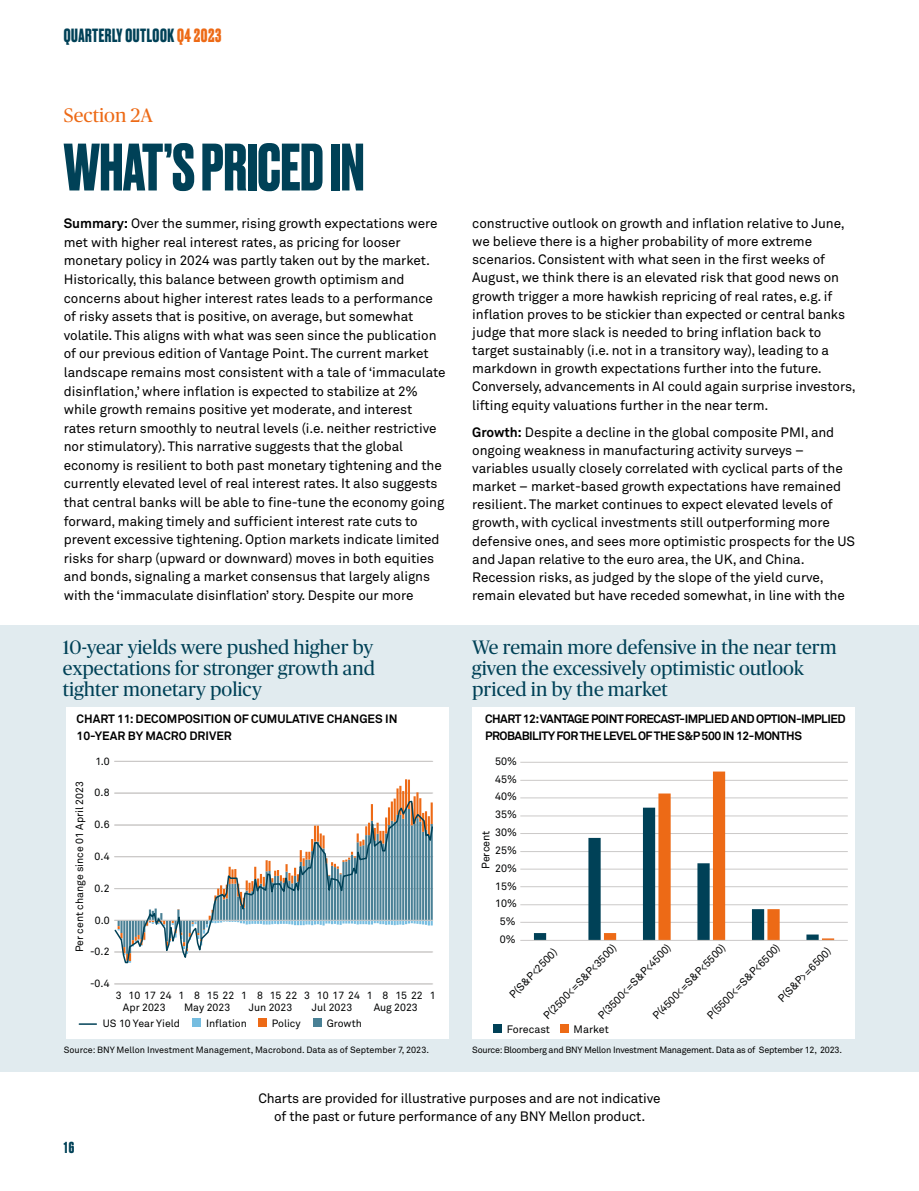
<style>
.page{position:relative;width:919px;height:1191px;background:#fff}
.page>*{position:absolute;margin:0;border:0;box-sizing:border-box;transform-origin:0 0}
.t1{font:700 63px "Druk";color:#004157}
.t2{font:19.5px/21px "Publico Headline";color:#004157;text-align:justify}
.t3{font:19.5px "Publico Headline";color:#ed6a16}
.t4{font:700 18px "Druk";letter-spacing:.03em;color:#004157}
.t5{font:700 15px "Druk";color:#004157}
.t6{font:13.5px/18.6px "Akkurat Pro";letter-spacing:-.005em;color:#000}
.t7{font:700 12px/16.5px "Akkurat Pro";letter-spacing:-.04em;color:#000}
.t8{font:700 12px/16.5px "Akkurat Pro";color:#000}
.t9{font:10.65px "Akkurat Pro";color:#010202}
.t10{font:10.5px/11.9px "Akkurat Pro";color:#010202;text-align:center}
.t11{font:9px "Akkurat Pro";letter-spacing:-.025em;color:#000}
.t12{font:9px "Akkurat Pro";color:#000}
.s1{color:#ed6a16}
.s2{font-weight:700}
</style>
<div class="page">
<div style="left:0;top:625px;width:918px;height:446px;background:#e1ebef"></div>
<div style="left:66px;top:707px;width:383px;height:332px;background:#fff"></div>
<svg style="left:79px;top:1023px;width:17px;height:1px"></svg>
<div style="left:192px;top:1018px;width:9px;height:8px;background:#76bde0"></div>
<div style="left:259px;top:1018px;width:8px;height:8px;background:#ed6a16"></div>
<div style="left:314px;top:1018px;width:8px;height:8px;background:#498095"></div>
<hr style="left:114px;top:793px;width:318px;height:1px;background:#cbc9c8">
<hr style="left:114px;top:983px;width:319px;height:1px;background:#cbc9c8">
<hr style="left:114px;top:792px;width:319px;height:1px;background:#cbc9c8">
<hr style="left:114px;top:761px;width:319px;height:1px;background:#cbc9c8">
<svg style="left:118px;top:779px;width:314px;height:20px"></svg>
<svg style="left:114px;top:799px;width:319px;height:165px"></svg>
<div style="left:472px;top:707px;width:383px;height:332px;background:#fff"></div>
<div style="left:493px;top:1024px;width:8px;height:8px;background:#004157"></div>
<div style="left:560px;top:1024px;width:8px;height:8px;background:#ed6a16"></div>
<hr style="left:520px;top:762px;width:327px;height:1px;background:#cbc9c8">
<hr style="left:520px;top:780px;width:327px;height:1px;background:#cbc9c8">
<hr style="left:520px;top:797px;width:327px;height:1px;background:#cbc9c8">
<hr style="left:520px;top:815px;width:327px;height:1px;background:#cbc9c8">
<hr style="left:520px;top:833px;width:327px;height:1px;background:#cbc9c8">
<hr style="left:520px;top:851px;width:327px;height:1px;background:#cbc9c8">
<hr style="left:520px;top:868px;width:327px;height:1px;background:#cbc9c8">
<hr style="left:520px;top:886px;width:327px;height:1px;background:#cbc9c8">
<hr style="left:520px;top:904px;width:327px;height:1px;background:#cbc9c8">
<hr style="left:520px;top:922px;width:327px;height:1px;background:#cbc9c8">
<svg style="left:534px;top:771px;width:300px;height:169px"></svg>
<hr style="left:520px;top:940px;width:327px;height:1px;background:#cbc9c8">
<h3 class="t4" style="left:64px;top:23px;width:159px">QUARTERLY OUTLOOK <span class="s1">Q4 2023</span></h3>
<h2 class="t3" style="left:64px;top:102px;width:91px">Section 2A</h2>
<h1 class="t1" style="left:64px;top:124px;width:302px">WHAT’S PRICED IN</h1>
<p class="t6" style="left:64px;top:214px;width:383px"><span class="s2">Summary:</span> Over the summer, rising growth expectations were met with higher real interest rates, as pricing for looser monetary policy in 2024 was partly taken out by the market.<br>Historically, this balance between growth optimism and concerns about higher interest rates leads to a performance of risky assets that is positive, on average, but somewhat volatile. This aligns with what was seen since the publication of our previous edition of Vantage Point. The current market landscape remains most consistent with a tale of ‘immaculate disinflation,’ where inflation is expected to stabilize at 2% while growth remains positive yet moderate, and interest rates return smoothly to neutral levels (i.e. neither restrictive nor stimulatory). This narrative suggests that the global economy is resilient to both past monetary tightening and the currently elevated level of real interest rates. It also suggests that central banks will be able to fine-tune the economy going forward, making timely and sufficient interest rate cuts to prevent excessive tightening. Option markets indicate limited risks for sharp (upward or downward) moves in both equities and bonds, signaling a market consensus that largely aligns with the ‘immaculate disinflation’ story. Despite our more</p>
<p class="t6" style="left:472px;top:215px;width:385px;line-height:18.1px">constructive outlook on growth and inflation relative to June, we believe there is a higher probability of more extreme scenarios. Consistent with what seen in the first weeks of August, we think there is an elevated risk that good news on growth trigger a more hawkish repricing of real rates, e.g. if inflation proves to be stickier than expected or central banks judge that more slack is needed to bring inflation back to target sustainably (i.e. not in a transitory way), leading to a markdown in growth expectations further into the future.<br>Conversely, advancements in AI could again surprise investors, lifting equity valuations further in the near term.</p>
<p class="t6" style="left:472px;top:423px;width:384px;line-height:18.1px"><span class="s2">Growth:</span> Despite a decline in the global composite PMI, and ongoing weakness in manufacturing activity surveys – variables usually closely correlated with cyclical parts of the market – market-based growth expectations have remained resilient. The market continues to expect elevated levels of growth, with cyclical investments still outperforming more defensive ones, and sees more optimistic prospects for the US and Japan relative to the euro area, the UK, and China.<br>Recession risks, as judged by the slope of the yield curve, remain elevated but have receded somewhat, in line with the</p>
<h2 class="t2" style="left:63px;top:635px;width:314px">10-year yields were pushed higher by expectations for stronger growth and tighter monetary policy</h2>
<h2 class="t2" style="left:472px;top:635px;width:366px;text-align:left">We remain more defensive in the near term given the excessively optimistic outlook priced in by the market</h2>
<p class="t8" style="left:77px;top:711px;width:322px">CHART 11: DECOMPOSITION OF CUMULATIVE CHANGES IN<br>10-‑YEAR BY MACRO DRIVER</p>
<p class="t10" style="left:96px;top:755px;width:15px">1.0</p>
<p class="t10" style="left:74px;top:952px;width:173px;rotate:-90deg">Per cent change since 01 April 2023</p>
<p class="t10" style="left:95px;top:787px;width:16px">0.8</p>
<p class="t10" style="left:95px;top:819px;width:16px">0.6</p>
<p class="t10" style="left:95px;top:850px;width:16px">0.4</p>
<p class="t10" style="left:95px;top:882px;width:16px">0.2</p>
<p class="t10" style="left:95px;top:914px;width:16px">0.0</p>
<p class="t10" style="left:90px;top:946px;width:21px">-0.2</p>
<p class="t10" style="left:90px;top:978px;width:21px">-0.4</p>
<p class="t10" style="left:116px;top:989px;width:57px">3 10 17 24</p>
<p class="t10" style="left:207px;top:989px;width:29px">15 22</p>
<p class="t10" style="left:123px;top:1001px;width:44px">Apr 2023</p>
<p class="t10" style="left:184px;top:1001px;width:48px">May 2023</p>
<p class="t10" style="left:304px;top:989px;width:57px">3 10 17 24<br>Jul 2023</p>
<p class="t10" style="left:373px;top:1001px;width:46px">Aug 2023</p>
<p class="t10" style="left:178px;top:989px;width:23px">1 8</p>
<p class="t10" style="left:241px;top:989px;width:7px">1</p>
<p class="t10" style="left:249px;top:989px;width:50px;text-align:left;text-indent:21px">15 22<br>Jun 2023</p>
<p class="t10" style="left:257px;top:989px;width:7px">8</p>
<p class="t10" style="left:367px;top:989px;width:70px">1 8 1522 1</p>
<p class="t10" style="left:103px;top:1017px;width:79px">US 10 Year Yield</p>
<p class="t10" style="left:206px;top:1017px;width:42px">Inflation</p>
<p class="t10" style="left:272px;top:1017px;width:30px">Policy</p>
<p class="t10" style="left:327px;top:1017px;width:37px">Growth</p>
<p class="t7" style="left:485px;top:711px;width:362px">CHART 12: VANTAGE POINT FORECAST-IMPLIED AND OPTION-IMPLIED<br>PROBABILITY FOR THE LEVEL OF THE S&amp;P 500 IN 12-MONTHS</p>
<p class="t9" style="left:495px;top:755px;width:23px">50%</p>
<p class="t9" style="left:495px;top:773px;width:23px">45%</p>
<p class="t9" style="left:495px;top:790px;width:23px">40%</p>
<p class="t9" style="left:495px;top:808px;width:23px">35%</p>
<p class="t9" style="left:495px;top:826px;width:23px">30%</p>
<p class="t9" style="left:479px;top:869px;width:40px;rotate:-90deg">Percent</p>
<p class="t9" style="left:495px;top:844px;width:23px">25%</p>
<p class="t9" style="left:495px;top:861px;width:23px">20%</p>
<p class="t9" style="left:495px;top:879px;width:23px">15%</p>
<p class="t9" style="left:495px;top:897px;width:23px">10%</p>
<p class="t9" style="left:500px;top:915px;width:17px">5%</p>
<p class="t9" style="left:500px;top:933px;width:17px">0%</p>
<p class="t9" style="left:540px;top:1013px;width:101px;rotate:-46deg">P(2500&lt;=S&amp;P&lt;3500)</p>
<p class="t9" style="left:595px;top:1013px;width:101px;rotate:-46deg">P(3500&lt;=S&amp;P&lt;4500)</p>
<p class="t9" style="left:649px;top:1013px;width:101px;rotate:-46deg">P(4500&lt;=S&amp;P&lt;5500)</p>
<p class="t9" style="left:704px;top:1013px;width:101px;rotate:-46deg">P(5500&lt;=S&amp;P&lt;6500)</p>
<p class="t9" style="left:775px;top:996px;width:72px;rotate:-46deg">P(S&amp;P&gt;=6500)</p>
<p class="t9" style="left:506px;top:992px;width:65px;rotate:-46deg">P(S&amp;P&lt;2500)</p>
<p class="t9" style="left:506px;top:1023px;width:45px">Forecast</p>
<p class="t9" style="left:573px;top:1023px;width:37px">Market</p>
<p class="t12" style="left:64px;top:1045px;width:367px">Source: BNY Mellon Investment Management, Macrobond. Data as of September 7, 2023.</p>
<p class="t11" style="left:472px;top:1045px;width:371px">Source: Bloomberg and BNY Mellon Investment Management. Data as of September 12, 2023.</p>
<p class="t5" style="left:64px;top:1136px;width:12px">16</p>
<p class="t6" style="left:258px;top:1089px;width:404px;line-height:18px;text-align:center">Charts are provided for illustrative purposes and are not indicative of the past or future performance of any BNY Mellon product.</p>
</div>
